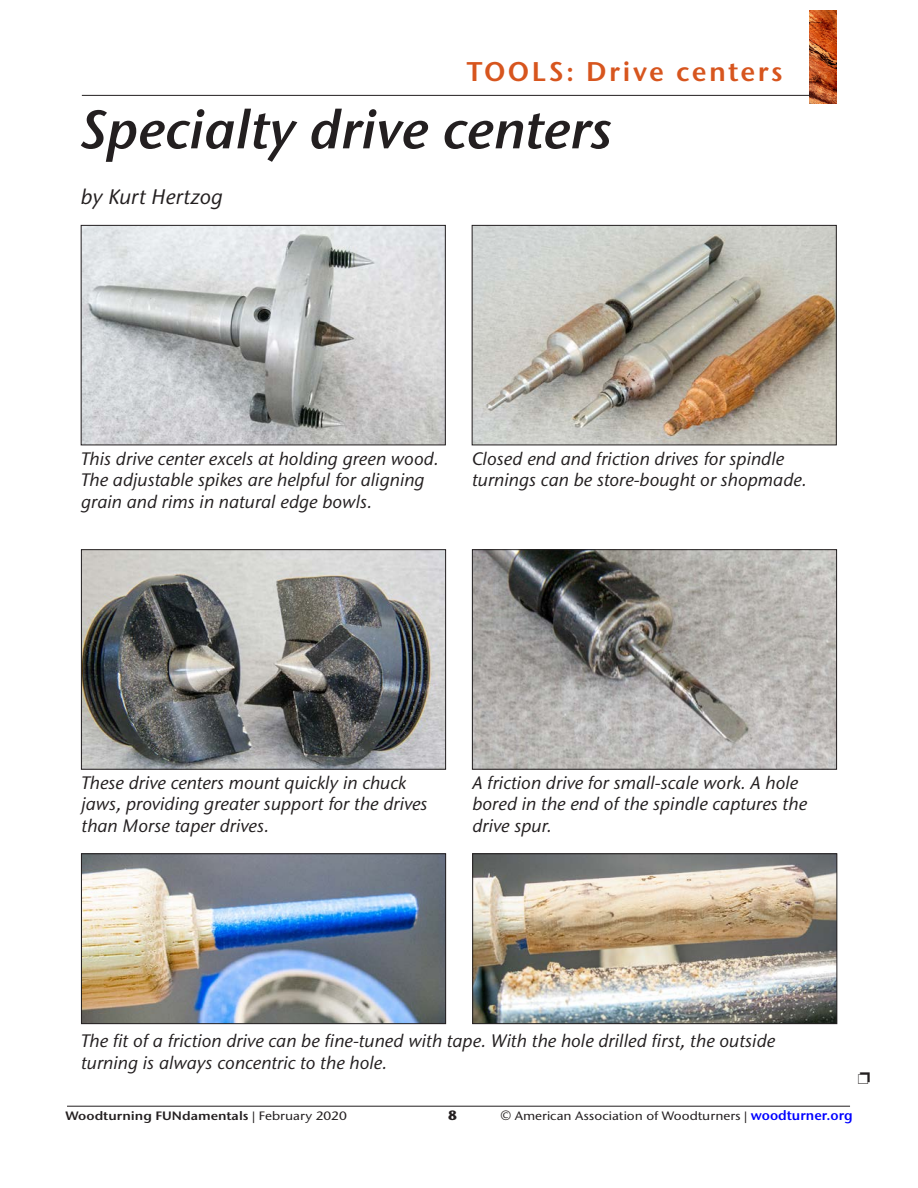
<style>
.page{position:relative;width:918px;height:1188px;background:#fff}
.page>*{position:absolute;margin:0;border:0;box-sizing:border-box;transform-origin:0 0}
.t1{font:italic 600 54px "Stone Sans ITC Pro";color:#231f20}
.t2{font:600 27px "Stone Sans ITC Pro";letter-spacing:.09em;color:#d7551e}
.t3{font:italic 500 21px "Stone Sans ITC Pro";color:#231f20}
.t4{font:italic 500 18px/21.6px "Stone Sans ITC Pro";color:#231f20}
.t5{font:700 13.5px "Stone Sans ITC Pro";color:#231f20}
.t6{font:500 12.15px "Stone Sans ITC Pro";color:#231f20;scale:1.11 1}
.t7{font:600 12.15px "Stone Sans ITC Pro";color:#231f20;scale:1.11 1}
.s1{font-weight:500}
.s2{font-size:13.5px}
.s3{font-weight:600;font-size:13.5px;color:#00f}
</style>
<div class="page">
<img style="left:809px;top:10px;width:27px;height:94px">
<hr style="left:67px;top:1106px;width:783px;height:1px;background:#231f20">
<hr style="left:82px;top:95px;width:728px;height:1px;background:#231f20">
<img style="left:83px;top:227px;width:361px;height:216px">
<div style="left:81px;top:225px;width:365px;height:220px;border:1px solid #231f20"></div>
<img style="left:474px;top:227px;width:361px;height:216px">
<div style="left:472px;top:225px;width:365px;height:220px;border:1px solid #231f20"></div>
<img style="left:83px;top:551px;width:361px;height:217px">
<div style="left:81px;top:549px;width:365px;height:221px;border:1px solid #231f20"></div>
<img style="left:474px;top:551px;width:361px;height:217px">
<div style="left:472px;top:549px;width:365px;height:221px;border:1px solid #231f20"></div>
<img style="left:83px;top:855px;width:361px;height:167px">
<div style="left:81px;top:853px;width:365px;height:171px;border:1px solid #231f20"></div>
<img style="left:474px;top:855px;width:361px;height:167px">
<div style="left:472px;top:853px;width:365px;height:171px;border:1px solid #231f20"></div>
<h2 class="t2" style="left:467px;top:55px;width:317px">TOOLS: Drive centers</h2>
<h1 class="t1" style="left:81px;top:97px;width:533px">Specialty drive centers</h1>
<p class="t3" style="left:81px;top:184px;width:144px">by Kurt Hertzog</p>
<p class="t4" style="left:81px;top:448px;width:359px">This drive center excels at holding green wood.<br>The adjustable spikes are helpful for aligning grain and rims in natural edge bowls.</p>
<p class="t4" style="left:472px;top:448px;width:336px">Closed end and friction drives for spindle turnings can be store-bought or shopmade.</p>
<p class="t4" style="left:81px;top:772px;width:348px">These drive centers mount quickly in chuck jaws, providing greater support for the drives than Morse taper drives.</p>
<p class="t4" style="left:472px;top:772px;width:336px">A friction drive for small-scale work. A hole bored in the end of the spindle captures the drive spur.</p>
<p class="t4" style="left:81px;top:1030px;width:696px">The fit of a friction drive can be fine-tuned with tape. With the hole drilled first, the outside turning is always concentric to the hole.</p>
<p class="t7" style="left:66px;top:1108px;width:255px">Woodturning FUNdamentals <span class="s1">| February 2020</span></p>
<p class="t5" style="left:448px;top:1107px;width:11px">8</p>
<p class="t6" style="left:500px;top:1109px;width:319px"><span class="s2">©</span> American Association of Woodturners | <span class="s3">woodturner.org</span></p>
</div>
